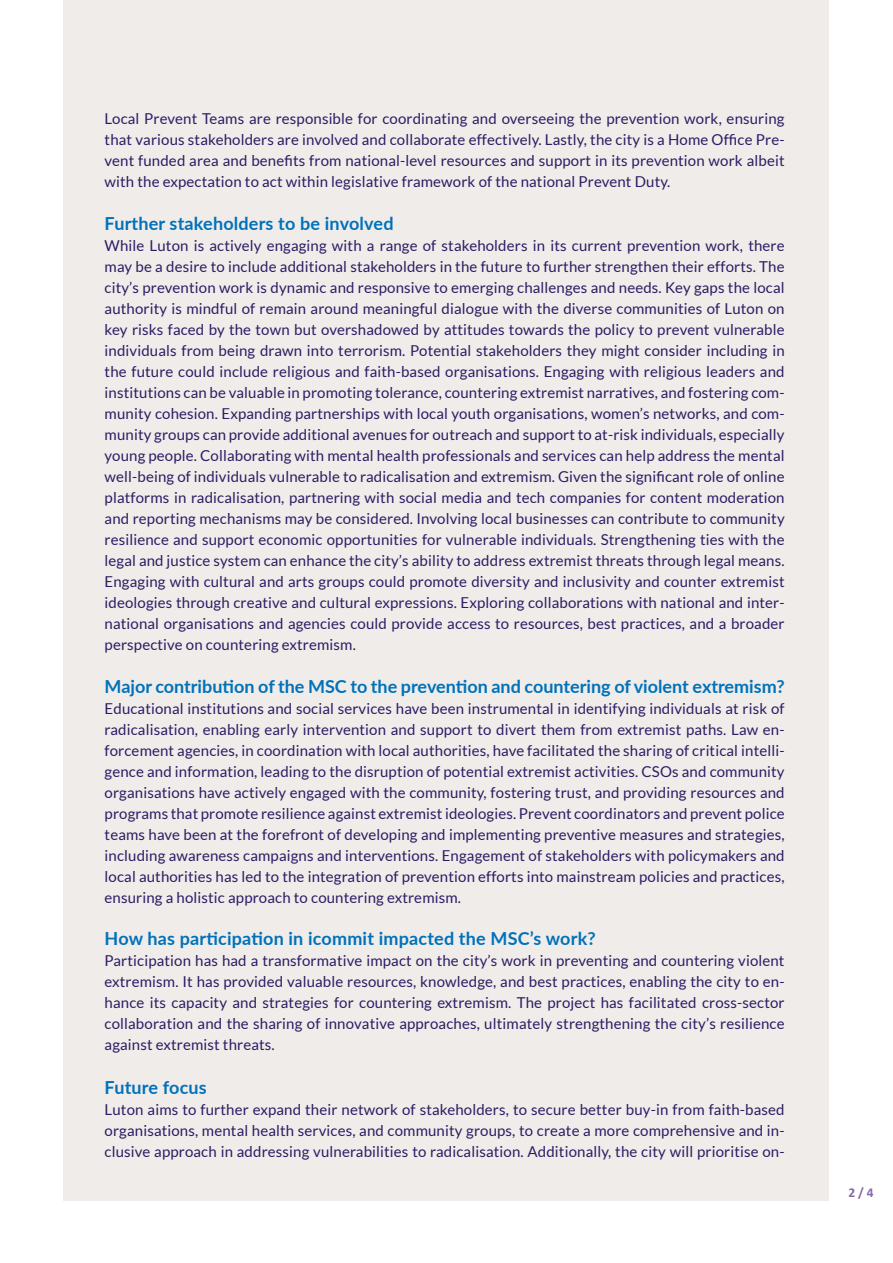
<style>
.page{position:relative;width:893px;height:1263px;background:#fff}
.page>*{position:absolute;margin:0;border:0;box-sizing:border-box;transform-origin:0 0}
.t1{font:700 18px "Lato";color:#0072ba}
.t2{font:15px/21px "Lato";letter-spacing:.01em;color:#2e1b64;text-align:justify}
.t3{font:700 13.5px "Calibri";color:#8769ab}
</style>
<div class="page">
<div style="left:63px;top:0;width:766px;height:1201px;background:#f0ecea"></div>
<p class="t2" style="left:105px;top:108px;width:681px">Local Prevent Teams are responsible for coordinating and overseeing the prevention work, ensuring that various stakeholders are involved and collaborate effectively. Lastly, the city is a Home Office Pre&shy;vent funded area and benefits from national-level resources and support in its prevention work albeit with the expectation to act within legislative framework of the national Prevent Duty.</p>
<p class="t1" style="left:105px;top:210px;width:291px">Further stakeholders to be involved</p>
<p class="t2" style="left:105px;top:234px;width:682px">While Luton is actively engaging with a range of stakeholders in its current prevention work, there may be a desire to include additional stakeholders in the future to further strengthen their efforts. The city’s prevention work is dynamic and responsive to emerging challenges and needs. Key gaps the local authority is mindful of remain around meaningful dialogue with the diverse communities of Luton on key risks faced by the town but overshadowed by attitudes towards the policy to prevent vulnerable individuals from being drawn into terrorism. Potential stakeholders they might consider including in the future could include religious and faith-based organisations. Engaging with religious leaders and institutions can be valuable in promoting tolerance, countering extremist narratives, and fostering com&shy;munity cohesion. Expanding partnerships with local youth organisations, women’s networks, and com&shy;munity groups can provide additional avenues for outreach and support to at-risk individuals, especially young people. Collaborating with mental health professionals and services can help address the mental well-being of individuals vulnerable to radicalisation and extremism. Given the significant role of online platforms in radicalisation, partnering with social media and tech companies for content moderation and reporting mechanisms may be considered. Involving local businesses can contribute to community resilience and support economic opportunities for vulnerable individuals. Strengthening ties with the legal and justice system can enhance the city’s ability to address extremist threats through legal means.<br>Engaging with cultural and arts groups could promote diversity and inclusivity and counter extremist ideologies through creative and cultural expressions. Exploring collaborations with national and inter&shy;national organisations and agencies could provide access to resources, best practices, and a broader perspective on countering extremism.</p>
<p class="t1" style="left:105px;top:673px;width:681px">Major contribution of the MSC to the prevention and countering of violent extremism?</p>
<p class="t2" style="left:105px;top:698px;width:682px">Educational institutions and social services have been instrumental in identifying individuals at risk of radicalisation, enabling early intervention and support to divert them from extremist paths. Law en&shy;forcement agencies, in coordination with local authorities, have facilitated the sharing of critical intelli&shy;gence and information, leading to the disruption of potential extremist activities. CSOs and community organisations have actively engaged with the community, fostering trust, and providing resources and programs that promote resilience against extremist ideologies. Prevent coordinators and prevent police teams have been at the forefront of developing and implementing preventive measures and strategies, including awareness campaigns and interventions. Engagement of stakeholders with policymakers and local authorities has led to the integration of prevention efforts into mainstream policies and practices, ensuring a holistic approach to countering extremism.</p>
<p class="t1" style="left:105px;top:926px;width:493px">How has participation in icommit impacted the MSC’s work?</p>
<p class="t2" style="left:105px;top:950px;width:681px">Participation has had a transformative impact on the city’s work in preventing and countering violent extremism. It has provided valuable resources, knowledge, and best practices, enabling the city to en&shy;hance its capacity and strategies for countering extremism. The project has facilitated cross-sector collaboration and the sharing of innovative approaches, ultimately strengthening the city’s resilience against extremist threats.</p>
<p class="t1" style="left:105px;top:1074px;width:104px">Future focus</p>
<p class="t2" style="left:105px;top:1098px;width:681px">Luton aims to further expand their network of stakeholders, to secure better buy-in from faith-based organisations, mental health services, and community groups, to create a more comprehensive and in&shy;clusive approach in addressing vulnerabilities to radicalisation. Additionally, the city will prioritise on-</p>
<p class="t3" style="left:849px;top:1182px;width:26px">2/4</p>
</div>
